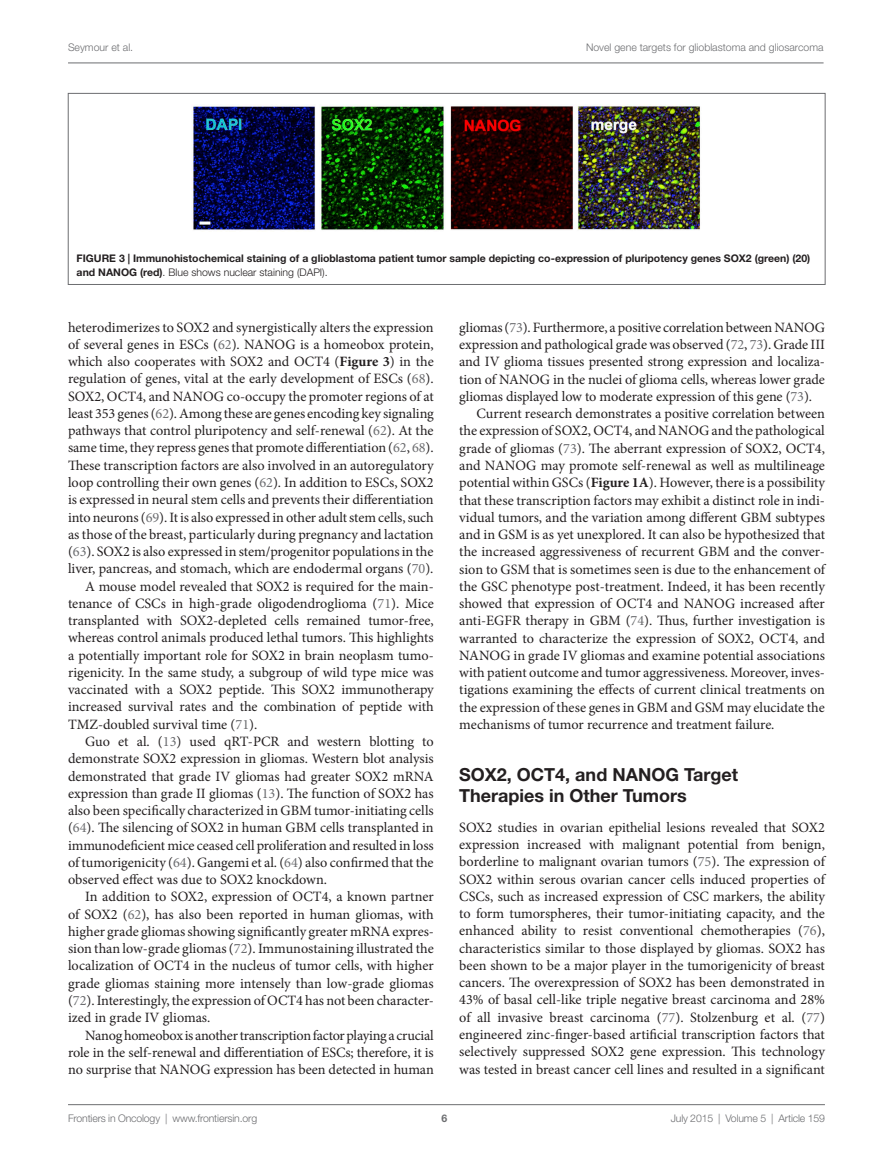
<style>
.page{position:relative;width:893px;height:1170px;background:#fff}
.page>*{position:absolute;margin:0;border:0;box-sizing:border-box;transform-origin:0 0}
.t1{font:700 18px/21px "Helvetica Neue LT Std";color:#231f20}
.t2{font:14.25px/17.2px "Minion Pro";letter-spacing:-.005em;color:#231f20;text-align:justify}
.t3{font:700 10.5px/14.2px "Helvetica Neue LT Std";color:#231f20}
.t4{font:300 10.5px "Helvetica Neue LT Std";letter-spacing:-.015em;color:#6c6d70}
.t5{font:700 10.5px "Helvetica Neue LT Std";color:#6c6d70}
.s1{font-weight:300}
.s2{color:#6c6d70}
.s3{font-weight:700}
</style>
<div class="page">
<img style="left:192px;top:105px;width:508px;height:125px">
<div style="left:68px;top:93px;width:757px;height:191px;border:1px solid #6c6d70"></div>
<hr style="left:68px;top:1104px;width:757px;height:1px;background:#6c6d70">
<hr style="left:68px;top:63px;width:756px;height:1px;background:#6c6d70">
<p class="t4" style="left:68px;top:41px;width:67px">Seymour et al.</p>
<p class="t4" style="left:586px;top:41px;width:239px">Novel gene targets for glioblastoma and gliosarcoma</p>
<p class="t3" style="left:77px;top:251px;width:735px">FIGURE 3 | Immunohistochemical staining of a glioblastoma patient tumor sample depicting co-expression of pluripotency genes SOX2 (green) (20) and NANOG (red)<span class="s1">. Blue shows nuclear staining (DAPI).</span></p>
<p class="t2" style="left:68px;top:318px;width:367px">heterodimerizes to SOX2 and synergistically alters the expression</p>
<p class="t2" style="left:68px;top:336px;width:367px">of several genes in ESCs (<span class="s2">62</span>). NANOG is a homeobox protein,</p>
<p class="t2" style="left:68px;top:353px;width:367px">which also cooperates with SOX2 and OCT4 (<span class="s3">Figure 3</span>) in the</p>
<p class="t2" style="left:68px;top:370px;width:367px">regulation of genes, vital at the early development of ESCs (<span class="s2">68</span>).</p>
<p class="t2" style="left:68px;top:387px;width:367px">SOX2, OCT4, and NANOG co-occupy the promoter regions of at</p>
<p class="t2" style="left:68px;top:405px;width:367px">least 353 genes (<span class="s2">62</span>). Among these are genes encoding key signaling</p>
<p class="t2" style="left:68px;top:422px;width:367px">pathways that control pluripotency and self-renewal (<span class="s2">62</span>). At the</p>
<p class="t2" style="left:68px;top:439px;width:367px">same time, they repress genes that promote differentiation (<span class="s2">62</span>, <span class="s2">68</span>).</p>
<p class="t2" style="left:68px;top:456px;width:367px">These transcription factors are also involved in an autoregulatory</p>
<p class="t2" style="left:68px;top:474px;width:367px">loop controlling their own genes (<span class="s2">62</span>). In addition to ESCs, SOX2</p>
<p class="t2" style="left:68px;top:491px;width:367px">is expressed in neural stem cells and prevents their differentiation</p>
<p class="t2" style="left:68px;top:508px;width:367px">into neurons (<span class="s2">69</span>). It is also expressed in other adult stem cells, such</p>
<p class="t2" style="left:68px;top:525px;width:367px">as those of the breast, particularly during pregnancy and lactation</p>
<p class="t2" style="left:68px;top:543px;width:367px">(<span class="s2">63</span>). SOX2 is also expressed in stem/progenitor populations in the</p>
<p class="t2" style="left:68px;top:560px;width:367px">liver, pancreas, and stomach, which are endodermal organs (<span class="s2">70</span>).</p>
<p class="t2" style="left:85px;top:577px;width:350px">A mouse model revealed that SOX2 is required for the main-</p>
<p class="t2" style="left:68px;top:594px;width:367px">tenance of CSCs in high-grade oligodendroglioma (<span class="s2">71</span>). Mice</p>
<p class="t2" style="left:68px;top:612px;width:367px">transplanted with SOX2-depleted cells remained tumor-free,</p>
<p class="t2" style="left:68px;top:629px;width:367px">whereas control animals produced lethal tumors. This highlights</p>
<p class="t2" style="left:68px;top:646px;width:367px">a potentially important role for SOX2 in brain neoplasm tumo-</p>
<p class="t2" style="left:68px;top:663px;width:367px">rigenicity. In the same study, a subgroup of wild type mice was</p>
<p class="t2" style="left:68px;top:681px;width:367px">vaccinated with a SOX2 peptide. This SOX2 immunotherapy</p>
<p class="t2" style="left:68px;top:698px;width:367px">increased survival rates and the combination of peptide with</p>
<p class="t2" style="left:68px;top:715px;width:191px">TMZ-doubled survival time (<span class="s2">71</span>).</p>
<p class="t2" style="left:85px;top:732px;width:350px">Guo et al. (<span class="s2">13</span>) used qRT-PCR and western blotting to</p>
<p class="t2" style="left:68px;top:750px;width:367px">demonstrate SOX2 expression in gliomas. Western blot analysis</p>
<p class="t2" style="left:68px;top:767px;width:367px">demonstrated that grade IV gliomas had greater SOX2 mRNA</p>
<p class="t2" style="left:68px;top:784px;width:367px">expression than grade II gliomas (<span class="s2">13</span>). The function of SOX2 has</p>
<p class="t2" style="left:68px;top:801px;width:367px">also been specifically characterized in GBM tumor-initiating cells</p>
<p class="t2" style="left:68px;top:819px;width:367px">(<span class="s2">64</span>). The silencing of SOX2 in human GBM cells transplanted in</p>
<p class="t2" style="left:68px;top:836px;width:367px">immunodeficient mice ceased cell proliferation and resulted in loss</p>
<p class="t2" style="left:68px;top:853px;width:367px">of tumorigenicity (<span class="s2">64</span>). Gangemi et al. (<span class="s2">64</span>) also confirmed that the</p>
<p class="t2" style="left:68px;top:870px;width:261px">observed effect was due to SOX2 knockdown.</p>
<p class="t2" style="left:85px;top:888px;width:350px">In addition to SOX2, expression of OCT4, a known partner</p>
<p class="t2" style="left:68px;top:905px;width:367px">of SOX2 (<span class="s2">62</span>), has also been reported in human gliomas, with</p>
<p class="t2" style="left:68px;top:922px;width:367px">higher grade gliomas showing significantly greater mRNA expres-</p>
<p class="t2" style="left:68px;top:939px;width:367px">sion than low-grade gliomas (<span class="s2">72</span>). Immunostaining illustrated the</p>
<p class="t2" style="left:68px;top:957px;width:367px">localization of OCT4 in the nucleus of tumor cells, with higher</p>
<p class="t2" style="left:68px;top:974px;width:367px">grade gliomas staining more intensely than low-grade gliomas</p>
<p class="t2" style="left:68px;top:991px;width:367px">(<span class="s2">72</span>). Interestingly, the expression of OCT4 has not been character-</p>
<p class="t2" style="left:68px;top:1009px;width:144px">ized in grade IV gliomas.</p>
<p class="t2" style="left:85px;top:1026px;width:350px">Nanog homeobox is another transcription factor playing a crucial</p>
<p class="t2" style="left:68px;top:1043px;width:367px">role in the self-renewal and differentiation of ESCs; therefore, it is</p>
<p class="t2" style="left:68px;top:1060px;width:367px">no surprise that NANOG expression has been detected in human</p>
<p class="t2" style="left:459px;top:319px;width:367px">gliomas (<span class="s2">73</span>). Furthermore, a positive correlation between NANOG</p>
<p class="t2" style="left:459px;top:336px;width:367px">expression and pathological grade was observed (<span class="s2">72</span>, <span class="s2">73</span>). Grade III</p>
<p class="t2" style="left:459px;top:353px;width:367px">and IV glioma tissues presented strong expression and localiza-</p>
<p class="t2" style="left:459px;top:370px;width:367px">tion of NANOG in the nuclei of glioma cells, whereas lower grade</p>
<p class="t2" style="left:459px;top:388px;width:354px">gliomas displayed low to moderate expression of this gene (<span class="s2">73</span>).</p>
<p class="t2" style="left:476px;top:405px;width:350px">Current research demonstrates a positive correlation between</p>
<p class="t2" style="left:459px;top:422px;width:367px">the expression of SOX2, OCT4, and NANOG and the pathological</p>
<p class="t2" style="left:459px;top:439px;width:367px">grade of gliomas (<span class="s2">73</span>). The aberrant expression of SOX2, OCT4,</p>
<p class="t2" style="left:459px;top:457px;width:367px">and NANOG may promote self-renewal as well as multilineage</p>
<p class="t2" style="left:459px;top:474px;width:367px">potential within GSCs (<span class="s3">Figure 1A</span>). However, there is a possibility</p>
<p class="t2" style="left:459px;top:491px;width:367px">that these transcription factors may exhibit a distinct role in indi-</p>
<p class="t2" style="left:459px;top:508px;width:367px">vidual tumors, and the variation among different GBM subtypes</p>
<p class="t2" style="left:459px;top:526px;width:367px">and in GSM is as yet unexplored. It can also be hypothesized that</p>
<p class="t2" style="left:459px;top:543px;width:367px">the increased aggressiveness of recurrent GBM and the conver-</p>
<p class="t2" style="left:459px;top:560px;width:367px">sion to GSM that is sometimes seen is due to the enhancement of</p>
<p class="t2" style="left:459px;top:577px;width:367px">the GSC phenotype post-treatment. Indeed, it has been recently</p>
<p class="t2" style="left:459px;top:595px;width:367px">showed that expression of OCT4 and NANOG increased after</p>
<p class="t2" style="left:459px;top:612px;width:367px">anti-EGFR therapy in GBM (<span class="s2">74</span>). Thus, further investigation is</p>
<p class="t2" style="left:459px;top:629px;width:367px">warranted to characterize the expression of SOX2, OCT4, and</p>
<p class="t2" style="left:459px;top:646px;width:367px">NANOG in grade IV gliomas and examine potential associations</p>
<p class="t2" style="left:459px;top:664px;width:367px">with patient outcome and tumor aggressiveness. Moreover, inves-</p>
<p class="t2" style="left:459px;top:681px;width:367px">tigations examining the effects of current clinical treatments on</p>
<p class="t2" style="left:459px;top:698px;width:367px">the expression of these genes in GBM and GSM may elucidate the</p>
<p class="t2" style="left:459px;top:715px;width:317px">mechanisms of tumor recurrence and treatment failure.</p>
<p class="t1" style="left:459px;top:763px;width:280px">SOX2, OCT4, and NANOG Target<br>Therapies in Other Tumors</p>
<p class="t2" style="left:459px;top:818px;width:367px">SOX2 studies in ovarian epithelial lesions revealed that SOX2 expression increased with malignant potential from benign, borderline to malignant ovarian tumors (<span class="s2">75</span>). The expression of SOX2 within serous ovarian cancer cells induced properties of CSCs, such as increased expression of CSC markers, the ability to form tumorspheres, their tumor-initiating capacity, and the enhanced ability to resist conventional chemotherapies (<span class="s2">76</span>), characteristics similar to those displayed by gliomas. SOX2 has been shown to be a major player in the tumorigenicity of breast cancers. The overexpression of SOX2 has been demonstrated in 43% of basal cell-like triple negative breast carcinoma and 28% of all invasive breast carcinoma (<span class="s2">77</span>). Stolzenburg et al. (<span class="s2">77</span>) engineered zinc-finger-based artificial transcription factors that selectively suppressed SOX2 gene expression. This technology was tested in breast cancer cell lines and resulted in a significant</p>
<p class="t4" style="left:68px;top:1111px;width:191px">Frontiers in Oncology | www.frontiersin.org</p>
<p class="t5" style="left:441px;top:1111px;width:7px">6</p>
<p class="t4" style="left:671px;top:1111px;width:156px">July 2015 | Volume 5 | Article 159</p>
</div>
